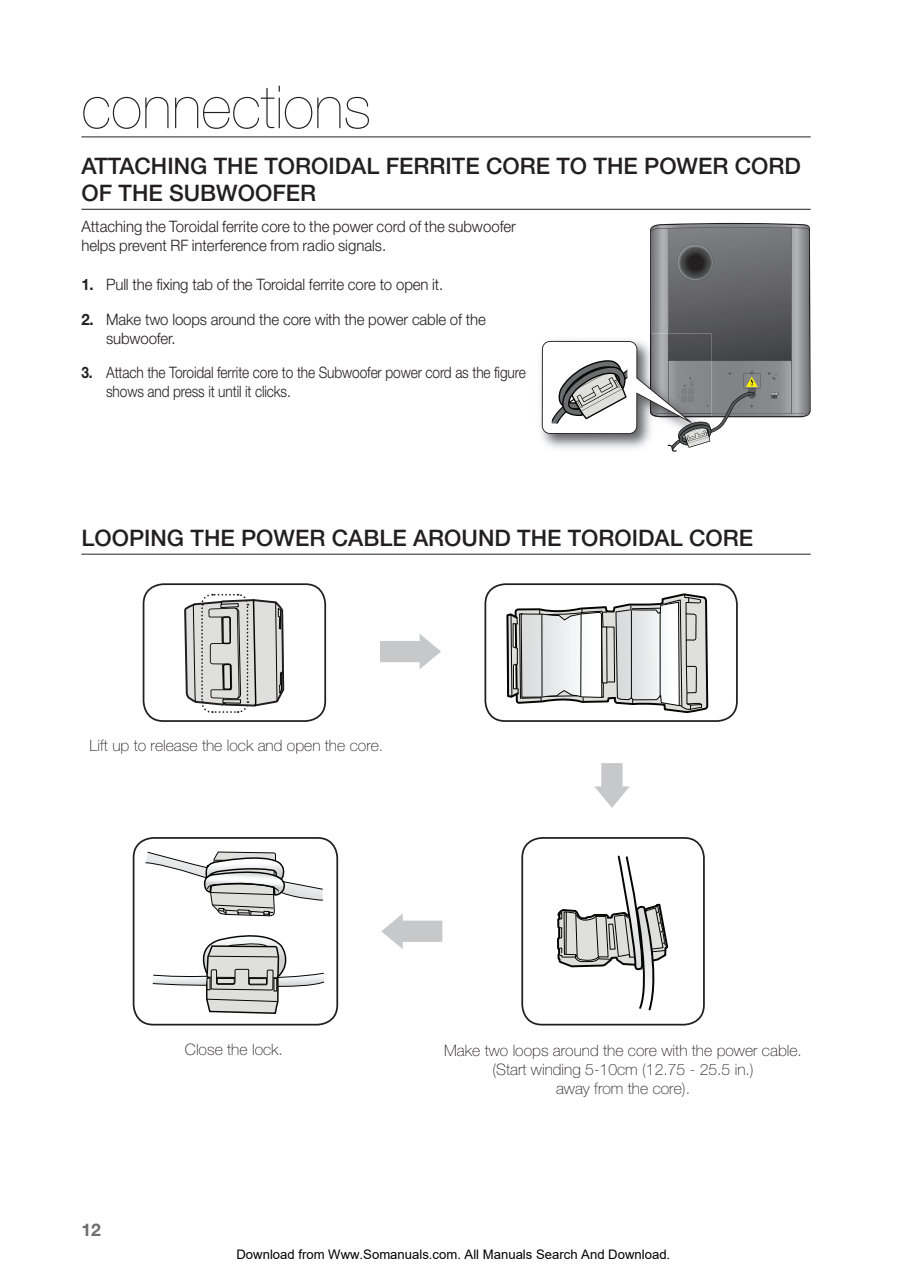
<style>
.page{position:relative;width:907px;height:1279px;background:#fff}
.page>*{position:absolute;margin:0;border:0;box-sizing:border-box;transform-origin:0 0}
.t1{font:59.5px "Helvetica Neue Ultra Light si";color:#231f20}
.t2{font:22.75px/27.3px "Helvetica Neue Medium si";color:#231f20}
.t3{font:700 17.5px "Helvetica Neue";color:#6c6d70}
.t4{font:15.75px/18.9px "Helvetica Neue Light si";letter-spacing:-.01em;color:#231f20;scale:.95 1}
.t5{font:15.75px/19.2px "Helvetica Neue Thin si";color:#231f20;text-align:center}
.t6{font:15.75px/19.2px "Helvetica Neue Light si";letter-spacing:-.01em;color:#231f20;scale:.87 1}
.t7{font:13.12px "Arial";color:#000}
.s1{font-family:"Helvetica Neue Bold si"}
</style>
<div class="page">
<hr style="left:81px;top:137px;width:730px;height:1px;background:#231f20">
<hr style="left:81px;top:209px;width:730px;height:1px;background:#231f20">
<hr style="left:81px;top:554px;width:730px;height:1px;background:#231f20">
<svg style="left:380px;top:634px;width:61px;height:35px"></svg>
<div style="left:143px;top:583px;width:183px;height:139px;border:2px solid #231f20;border-radius:20px"></div>
<div style="left:484px;top:583px;width:254px;height:139px;border:2px solid #231f20;border-radius:20px"></div>
<svg style="left:506px;top:593px;width:203px;height:121px"></svg>
<div style="left:521px;top:837px;width:184px;height:188px;border:2px solid #231f20;border-radius:20px"></div>
<svg style="left:557px;top:855px;width:112px;height:156px"></svg>
<svg style="left:594px;top:763px;width:36px;height:45px"></svg>
<div style="left:133px;top:837px;width:205px;height:188px;border:2px solid #231f20;border-radius:20px"></div>
<svg style="left:145px;top:838px;width:180px;height:176px"></svg>
<svg style="left:381px;top:914px;width:61px;height:35px"></svg>
<svg style="left:184px;top:593px;width:101px;height:120px;background:#c2c2c1"></svg>
<img style="left:541px;top:349px;width:1px;height:87px">
<svg style="left:542px;top:223px;width:269px;height:229px"></svg>
<h1 class="t1" style="left:81px;top:73px;width:291px">connections</h1>
<h2 class="t2" style="left:81px;top:152px;width:718px">ATTACHING THE TOROIDAL FERRITE CORE TO THE POWER CORD<br>OF THE SUBWOO</h2>
<h2 class="t2" style="left:272px;top:179px;width:45px">FER</h2>
<p class="t4" style="left:81px;top:217px;width:459px">Attaching the Toroidal ferrite core to the power cord of the subwoofer helps prevent RF interference from radio signals.</p>
<p class="t4" style="left:81px;top:275px;width:382px"><span class="s1">1.</span> Pull the fixing tab of the Toroidal ferrite core to open it.</p>
<p class="t4" style="left:106px;top:309px;width:401px;text-indent:-25px"><span class="s1">2.</span> Make two loops around the core with the power cable of the subwoofer.</p>
<p class="t6" style="left:106px;top:362px;width:484px;text-indent:-25px"><span class="s1">3.</span> Attach the Toroidal ferrite core to the Subwoofer power cord as the figure shows and press it until it clicks.</p>
<h2 class="t2" style="left:81px;top:524px;width:77px">LOOPING</h2>
<h2 class="t2" style="left:191px;top:524px;width:548px">THE POWER CABLE AROUND THE TOROIDAL CORE</h2>
<p class="t5" style="left:90px;top:737px;width:295px">Lift up to release the lock and open the core.</p>
<p class="t3" style="left:81px;top:1219px;width:21px">12</p>
<p class="t5" style="left:185px;top:1040px;width:100px">Close the lock.</p>
<p class="t5" style="left:444px;top:1041px;width:359px">Make two loops around the core with the power cable. (Start winding 5-10cm (12.75 - 25.5 in.)<br>away from the core).</p>
<p class="t7" style="left:236px;top:1247px;width:435px">Download from Www.Somanuals.com. All Manuals Search And Download.</p>
</div>
